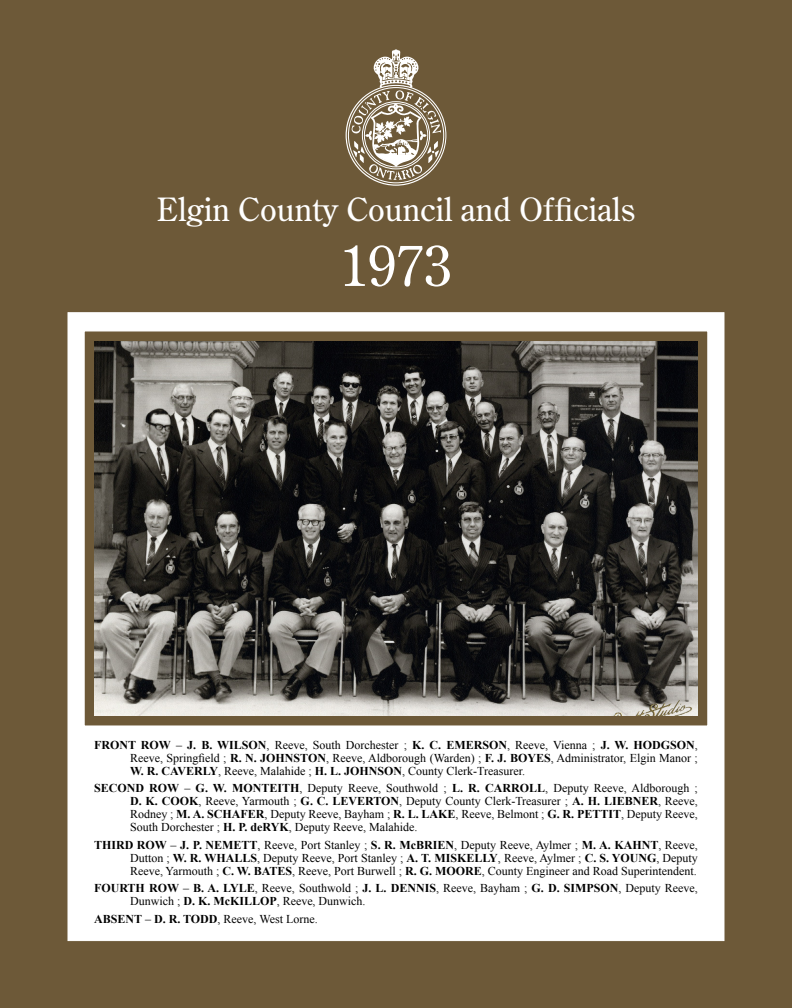
<style>
.page{position:relative;width:792px;height:1008px;background:#fff}
.page>*{position:absolute;margin:0;border:0;box-sizing:border-box;transform-origin:0 0}
.t1{font:56px "Century Old Style Std";color:#fff}
.t2{font:32px "Century Old Style Std";color:#fff}
.t3{font:12px/13px "Times New Roman";color:#000;text-align:justify}
.s1{font-weight:700}
</style>
<div class="page">
<div style="left:0;top:1px;width:792px;height:1007px;background:#6d5938"></div>
<div style="left:67px;top:312px;width:657px;height:629px;background:#fff;border:1px solid #fff"></div>
<div style="left:84px;top:330px;width:624px;height:396px;background:#6d5938;border:1px solid #fff"></div>
<svg style="left:346px;top:49px;width:100px;height:137px"></svg>
<img style="left:94px;top:341px;width:604px;height:375px">
<h2 class="t2" style="left:157px;top:189px;width:480px">Elgin County Council and Officials</h2>
<h1 class="t1" style="left:340px;top:230px;width:113px">1973</h1>
<p class="t3" style="left:130px;top:738px;width:569px;text-indent:-36px"><span class="s1">FRONT ROW</span> – <span class="s1">J. B. WILSON</span>, Reeve, South Dorchester ; <span class="s1">K. C. EMERSON</span>, Reeve, Vienna ; <span class="s1">J. W. HODGSON</span>, Reeve, Springfield ; <span class="s1">R. N. JOHNSTON</span>, Reeve, Aldborough (Warden) ; <span class="s1">F. J. BOYES</span>, Administrator, Elgin Manor ; <span class="s1">W. R. CAVERLY</span>, Reeve, Malahide ; <span class="s1">H. L. JOHNSON</span>, County Clerk-Treasurer.</p>
<p class="t3" style="left:130px;top:782px;width:569px;text-indent:-36px"><span class="s1">SECOND ROW</span> – <span class="s1">G. W. MONTEITH</span>, Deputy Reeve, Southwold ; <span class="s1">L. R. CARROLL</span>, Deputy Reeve, Aldborough ; <span class="s1">D. K. COOK</span>, Reeve, Yarmouth ; <span class="s1">G. C. LEVERTON</span>, Deputy County Clerk-Treasurer ; <span class="s1">A. H. LIEBNER</span>, Reeve, Rodney ; <span class="s1">M. A. SCHAFER</span>, Deputy Reeve, Bayham ; <span class="s1">R. L. LAKE</span>, Reeve, Belmont ; <span class="s1">G. R. PETTIT</span>, Deputy Reeve, South Dorchester ; <span class="s1">H. P. deRYK</span>, Deputy Reeve, Malahide.</p>
<p class="t3" style="left:130px;top:838px;width:569px;text-indent:-36px"><span class="s1">THIRD ROW</span> – <span class="s1">J. P. NEMETT</span>, Reeve, Port Stanley ; <span class="s1">S. R. McBRIEN</span>, Deputy Reeve, Aylmer ; <span class="s1">M. A. KAHNT</span>, Reeve, Dutton ; <span class="s1">W. R. WHALLS</span>, Deputy Reeve, Port Stanley ; <span class="s1">A. T. MISKELLY</span>, Reeve, Aylmer ; <span class="s1">C. S. YOUNG</span>, Deputy Reeve, Yarmouth ; <span class="s1">C. W. BATES</span>, Reeve, Port Burwell ; <span class="s1">R. G. MOORE</span>, County Engineer and Road Superintendent.</p>
<p class="t3" style="left:130px;top:882px;width:569px;text-indent:-36px"><span class="s1">FOURTH ROW</span> – <span class="s1">B. A. LYLE</span>, Reeve, Southwold ; <span class="s1">J. L. DENNIS</span>, Reeve, Bayham ; <span class="s1">G. D. SIMPSON</span>, Deputy Reeve,<br>Dunwich ; <span class="s1">D. K. McKILLOP</span>, Reeve, Dunwich.</p>
<p class="t3" style="left:94px;top:912px;width:225px"><span class="s1">ABSENT</span> – <span class="s1">D. R. TODD</span>, Reeve, West Lorne.</p>
</div>
